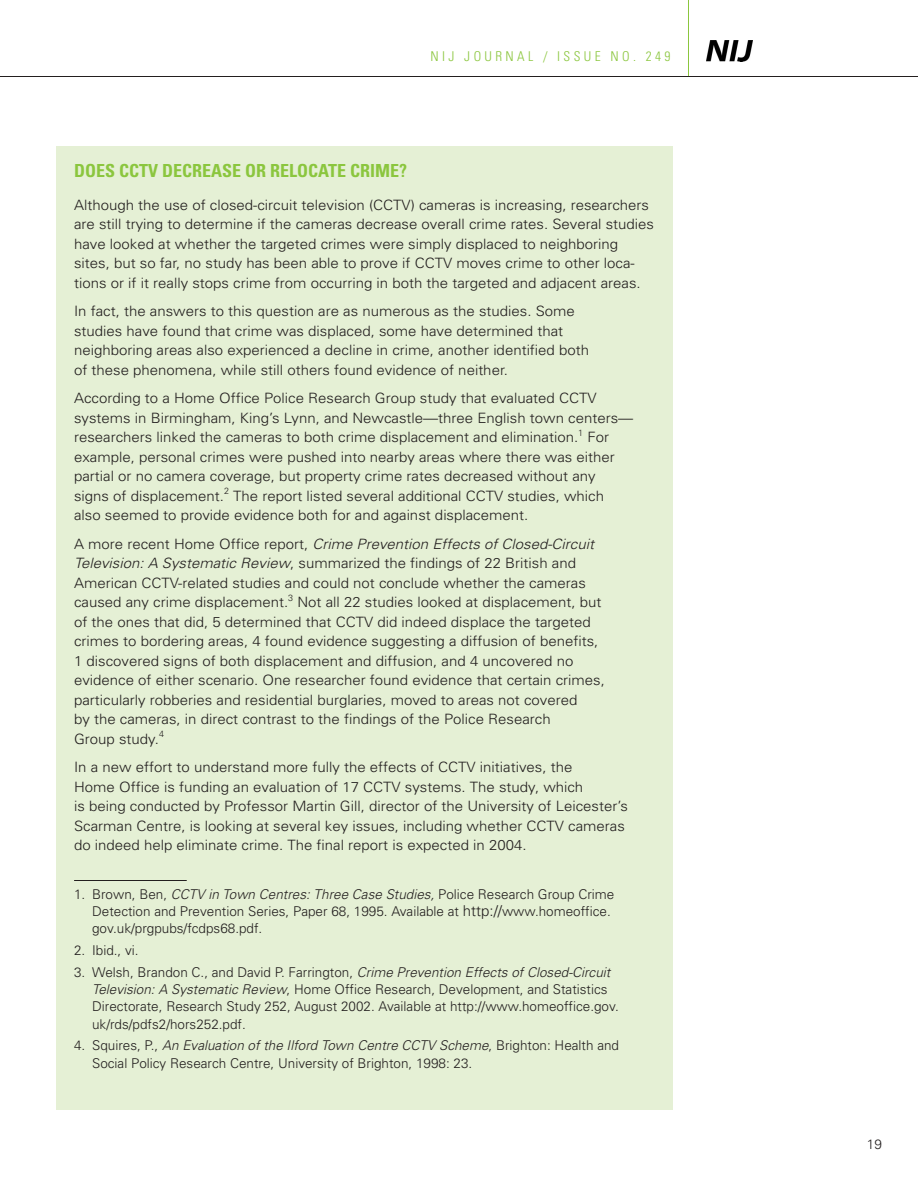
<style>
.page{position:relative;width:918px;height:1188px;background:#fff}
.page>*{position:absolute;margin:0;border:0;box-sizing:border-box;transform-origin:0 0}
.t1{font:700 condensed 18px "Univers";color:#8bc63e}
.t2{font:300 14.25px/19.5px "Univers";color:#231f1f;scale:1.05 1}
.t3{font:300 13.5px/17.2px "Univers";color:#231f1f}
.t4{font:300 condensed 13.5px "Univers";letter-spacing:.25em;color:#8bc63e}
.s1{font-style:italic}
.s2{font-size:15px}
</style>
<div class="page">
<hr style="left:0;top:76px;width:918px;height:1px;background:#231f1f">
<hr style="left:688px;top:0;width:1px;height:76px;background:#8bc63e">
<img style="left:707px;top:40px;width:45px;height:22px">
<div style="left:56px;top:146px;width:617px;height:964px;background:#e5f0d5"></div>
<hr style="left:74px;top:880px;width:113px;height:1px;background:#231f1f">
<p class="t4" style="left:431px;top:51px;width:241px">NIJ JOURNAL / ISSUE NO. 249</p>
<p class="t1" style="left:74px;top:164px;width:334px">DOES CCTV DECREASE OR RELOCATE CRIME?</p>
<p class="t2" style="left:74px;top:196px;width:554px">Although the use of closed-circuit television (CCTV) cameras is increasing, researchers are still trying to determine if the cameras decrease overall crime rates. Several studies have looked at whether the targeted crimes were simply displaced to neighboring sites, but so far, no study has been able to prove if CCTV moves crime to other loca&shy;tions or if it really stops crime from occurring in both the targeted and adjacent areas.</p>
<p class="t2" style="left:74px;top:303px;width:492px">In fact, the answers to this question are as numerous as the studies. Some studies have found that crime was displaced, some have determined that neighboring areas also experienced a decline in crime, another identified both of these phenomena, while still others found evidence of neither.</p>
<p class="t2" style="left:74px;top:390px;width:534px">According to a Home Office Police Research Group study that evaluated CCTV systems in Birmingham, King’s Lynn, and Newcastle—three English town centers— researchers linked the cameras to both crime displacement and elimination.<sup>1</sup> For example, personal crimes were pushed into nearby areas where there was either partial or no camera coverage, but property crime rates decreased without any signs of displacement.<sup>2</sup> The report listed several additional CCTV studies, which also seemed to provide evidence both for and against displacement.</p>
<p class="t2" style="left:74px;top:535px;width:507px">A more recent Home Office report, <span class="s1">Crime Prevention Effects of Closed-Circuit Television: A Systematic Review</span>, summarized the findings of 22 British and American CCTV-related studies and could not conclude whether the cameras caused any crime displacement.<sup>3</sup> Not all 22 studies looked at displacement, but of the ones that did, 5 determined that CCTV did indeed displace the targeted crimes to bordering areas, 4 found evidence suggesting a diffusion of benefits, 1 discovered signs of both displacement and diffusion, and 4 uncovered no evidence of either scenario. One researcher found evidence that certain crimes, particularly robberies and residential burglaries, moved to areas not covered<br>by the cameras, in direct contrast to the findings of the Police Research<br>Group study.<sup>4</sup></p>
<p class="t2" style="left:74px;top:759px;width:529px">In a new effort to understand more fully the effects of CCTV initiatives, the<br>Home Office is funding an evaluation of 17 CCTV systems. The study, which<br>is being conducted by Professor Martin Gill, director of the University of Leicester’s Scarman Centre, is looking at several key issues, including whether CCTV cameras do indeed help eliminate crime. The final report is expected in 2004.</p>
<p class="t3" style="left:92px;top:887px;width:524px;text-indent:-18px">1. Brown, Ben, <span class="s1">CCTV in Town Centres: Three Case Studies,</span> Police Research Group Crime<br>Detection and Prevention Series, Paper 68, 1995. Available at <span class="s2">http://</span>www.homeoffice. gov.uk/prgpubs/fcdps68.pdf.</p>
<p class="t3" style="left:74px;top:943px;width:66px">2. Ibid., vi.</p>
<p class="t3" style="left:92px;top:965px;width:528px;text-indent:-18px">3. Welsh, Brandon C., and David P. Farrington, <span class="s1">Crime Prevention Effects of Closed-Circuit Television: A Systematic Review</span>, Home Office Research, Development, and Statistics Directorate, Research Study 252, August 2002. Available at http://www.homeoffice.gov. uk/rds/pdfs2/hors252.pdf.</p>
<p class="t3" style="left:92px;top:1038px;width:529px;text-indent:-18px">4. Squires, P., <span class="s1">An Evaluation of the Ilford Town Centre CCTV Scheme</span>, Brighton: Health and<br>Social Policy Research Centre, University of Brighton, 1998: 23.</p>
<p class="t3" style="left:867px;top:1137px;width:17px">19</p>
</div>
